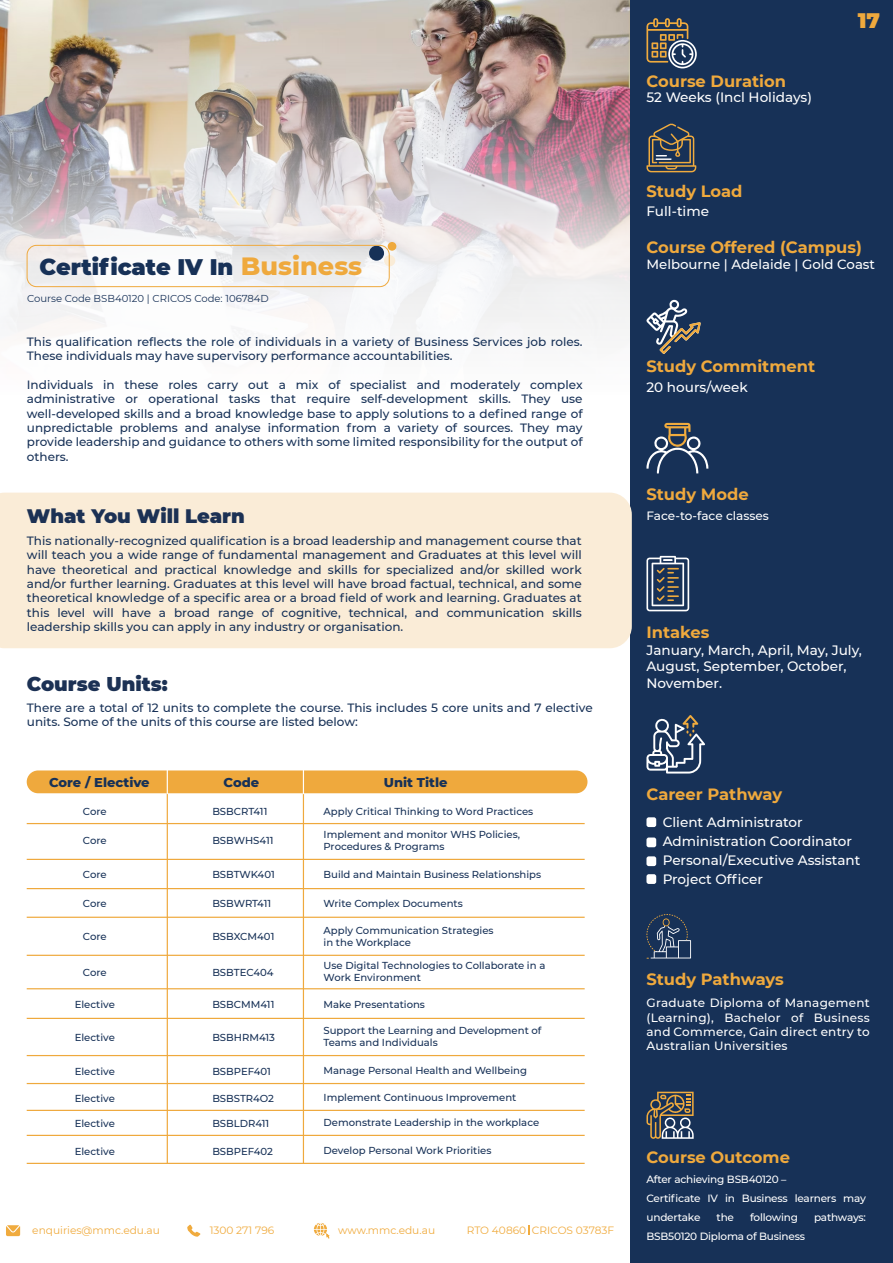
<style>
.page{position:relative;width:893px;height:1263px;background:#fff}
.page>*{position:absolute;margin:0;border:0;box-sizing:border-box;transform-origin:0 0}
.t1{font:900 22.5px "Montserrat";color:#173157}
.t2{font:900 21px "Montserrat";color:#efa93d}
.t3{font:900 19.5px "Montserrat";color:#1c3154}
.t4{font:700 16.35px "Montserrat";color:#efa93d}
.t5{font:500 13.65px/19px "Montserrat";color:#fff}
.t6{font:500 13.35px "Montserrat";color:#fff}
.t7{font:800 13.05px "Montserrat";color:#173157}
.t8{font:500 12px/14.4px "Montserrat";color:#173157}
.t9{font:500 12px/14.4px "Montserrat";letter-spacing:.02em;color:#fff;text-align:justify}
.t10{font:500 12px "Montserrat";color:#fff}
.t11{font:10.65px "Montserrat";color:#f0ab3e}
.t12{font:500 10.5px/19px "Montserrat";letter-spacing:-.02em;color:#fff}
.t13{font:500 10.05px/12.1px "Montserrat";color:#173157}
.t14{font:10.05px "Montserrat";color:#173157}
.s1{font-weight:800;font-size:25.5px;color:#efa93d}
</style>
<div class="page">
<img style="left:0;top:0;width:631px;height:40px">
<img style="left:0;top:40px;width:631px;height:362px">
<div style="left:631px;top:0;width:262px;height:1263px;background:#173157"></div>
<div style="left:369px;top:246px;width:15px;height:15px;background:#173157;border-radius:50%"></div>
<div style="left:388px;top:242px;width:8px;height:9px;background:#efa93d;border-radius:50%"></div>
<div style="left:384px;top:255px;width:11px;height:11px;background:#faecd7;border-radius:50%"></div>
<svg style="left:646px;top:18px;width:51px;height:50px"></svg>
<svg style="left:646px;top:123px;width:50px;height:49px"></svg>
<svg style="left:646px;top:299px;width:55px;height:55px"></svg>
<div style="left:646px;top:817px;width:10px;height:10px;background:#fff;border-radius:2px"></div>
<div style="left:646px;top:837px;width:10px;height:10px;background:#fff;border-radius:2px"></div>
<div style="left:646px;top:856px;width:10px;height:10px;background:#fff;border-radius:2px"></div>
<div style="left:646px;top:874px;width:10px;height:10px;background:#fff;border-radius:2px"></div>
<svg style="left:646px;top:715px;width:59px;height:58px"></svg>
<svg style="left:646px;top:556px;width:43px;height:55px"></svg>
<svg style="left:646px;top:914px;width:45px;height:45px"></svg>
<svg style="left:646px;top:1092px;width:48px;height:47px"></svg>
<svg style="left:646px;top:423px;width:62px;height:50px"></svg>
<div style="left:0;top:493px;width:632px;height:155px;background:#faecd7"></div>
<div style="left:27px;top:770px;width:560px;height:23px;background:#efa93d;border-radius:11px"></div>
<hr style="left:27px;top:823px;width:558px;height:1px;background:#efa93d">
<hr style="left:167px;top:791px;width:1px;height:372px;background:#efa93d">
<hr style="left:303px;top:791px;width:1px;height:372px;background:#efa93d">
<hr style="left:27px;top:859px;width:558px;height:1px;background:#efa93d">
<hr style="left:27px;top:888px;width:558px;height:1px;background:#efa93d">
<hr style="left:27px;top:917px;width:558px;height:1px;background:#efa93d">
<hr style="left:27px;top:955px;width:558px;height:1px;background:#efa93d">
<hr style="left:27px;top:988px;width:558px;height:1px;background:#efa93d">
<hr style="left:27px;top:1018px;width:558px;height:1px;background:#efa93d">
<hr style="left:27px;top:1055px;width:558px;height:1px;background:#efa93d">
<hr style="left:27px;top:1083px;width:558px;height:1px;background:#efa93d">
<hr style="left:27px;top:1110px;width:558px;height:1px;background:#efa93d">
<hr style="left:27px;top:1135px;width:558px;height:1px;background:#efa93d">
<hr style="left:27px;top:1163px;width:558px;height:1px;background:#efa93d">
<svg style="left:167px;top:770px;width:1px;height:24px"></svg>
<svg style="left:303px;top:770px;width:1px;height:24px"></svg>
<div style="left:27px;top:245px;width:363px;height:42px;border:1px solid #efa93d;border-radius:9px"></div>
<svg style="left:314px;top:1223px;width:15px;height:15px"></svg>
<svg style="left:187px;top:1224px;width:13px;height:13px"></svg>
<svg style="left:6px;top:1225px;width:14px;height:11px"></svg>
<h1 class="t1" style="left:40px;top:250px;width:324px">Certificate IV In <span class="s1">Business</span></h1>
<p class="t14" style="left:27px;top:292px;width:243px">Course Code BSB40120 | CRICOS Code: 106784D</p>
<p class="t8" style="left:27px;top:334px;width:557px">This qualification reflects the role of individuals in a variety of Business Services job roles.<br>These individuals may have supervisory performance accountabilities.</p>
<p class="t8" style="left:27px;top:377px;width:557px;text-align:justify">Individuals in these roles carry out a mix of specialist and moderately complex administrative or operational tasks that require self-development skills. They use well-developed skills and a broad knowledge base to apply solutions to a defined range of unpredictable problems and analyse information from a variety of sources. They may provide leadership and guidance to others with some limited responsibility for the output of others.</p>
<h3 class="t4" style="left:646px;top:69px;width:141px">Course Duration</h3>
<p class="t5" style="left:646px;top:87px;width:167px">52 Weeks (Incl Holidays)</p>
<h3 class="t4" style="left:646px;top:179px;width:98px">Study Load</h3>
<p class="t5" style="left:646px;top:201px;width:64px">Full-time</p>
<h2 class="t2" style="left:858px;top:5px;width:24px">17</h2>
<h3 class="t4" style="left:646px;top:236px;width:217px">Course Offered (Campus)</h3>
<p class="t6" style="left:646px;top:255px;width:230px">Melbourne | Adelaide | Gold Coast</p>
<h3 class="t4" style="left:646px;top:354px;width:170px">Study Commitment</h3>
<p class="t5" style="left:646px;top:377px;width:103px">20 hours/week</p>
<h3 class="t4" style="left:646px;top:482px;width:104px">Study Mode</h3>
<h3 class="t3" style="left:27px;top:501px;width:219px">What You Will Learn</h3>
<p class="t10" style="left:646px;top:507px;width:124px">Face-to-face classes</p>
<p class="t8" style="left:27px;top:533px;width:556px;text-align:justify">This nationally-recognized qualification is a broad leadership and management course that will teach you a wide range of fundamental management and Graduates at this level will have theoretical and practical knowledge and skills for specialized and/or skilled work and/or further learning. Graduates at this level will have broad factual, technical, and some theoretical knowledge of a specific area or a broad field of work and learning. Graduates at this level will have a broad range of cognitive, technical, and communication skills leadership skills you can apply in any industry or organisation.</p>
<h3 class="t4" style="left:646px;top:620px;width:65px">Intakes</h3>
<p class="t5" style="left:646px;top:641px;width:217px;line-height:16.4px">January, March, April, May, July,<br>August, September, October,<br>November.</p>
<h3 class="t3" style="left:27px;top:670px;width:142px">Course Units:</h3>
<p class="t8" style="left:27px;top:700px;width:567px">There are a total of 12 units to complete the course. This includes 5 core units and 7 elective units. Some of the units of this course are listed below:</p>
<p class="t7" style="left:49px;top:773px;width:102px">Core / Elective</p>
<p class="t7" style="left:224px;top:773px;width:37px">Code</p>
<p class="t7" style="left:384px;top:773px;width:65px">Unit Title</p>
<p class="t13" style="left:83px;top:805px;width:25px">Core</p>
<p class="t13" style="left:83px;top:833px;width:25px">Core</p>
<p class="t13" style="left:212px;top:805px;width:57px">BSBCRT411</p>
<p class="t13" style="left:324px;top:805px;width:211px">Apply Critical Thinking to Word Practices</p>
<p class="t13" style="left:212px;top:833px;width:63px">BSBWHS411</p>
<p class="t13" style="left:324px;top:827px;width:198px">Implement and monitor WHS Policies,<br>Procedures &amp; Programs</p>
<p class="t13" style="left:83px;top:868px;width:25px">Core</p>
<p class="t13" style="left:212px;top:868px;width:64px">BSBTWK401</p>
<p class="t13" style="left:324px;top:868px;width:219px">Build and Maintain Business Relationships</p>
<p class="t13" style="left:83px;top:897px;width:25px">Core</p>
<p class="t13" style="left:212px;top:897px;width:60px">BSBWRT411</p>
<p class="t13" style="left:324px;top:897px;width:141px">Write Complex Documents</p>
<p class="t13" style="left:83px;top:930px;width:25px">Core</p>
<p class="t13" style="left:212px;top:930px;width:64px">BSBXCM401</p>
<p class="t13" style="left:324px;top:924px;width:172px">Apply Communication Strategies in the Workplace</p>
<p class="t13" style="left:83px;top:966px;width:25px">Core</p>
<p class="t13" style="left:212px;top:966px;width:63px">BSBTEC404</p>
<p class="t13" style="left:324px;top:959px;width:223px">Use Digital Technologies to Collaborate in a<br>Work Environment</p>
<p class="t13" style="left:75px;top:997px;width:42px">Elective</p>
<p class="t13" style="left:75px;top:1031px;width:42px">Elective</p>
<p class="t13" style="left:212px;top:997px;width:64px">BSBCMM411</p>
<p class="t13" style="left:324px;top:997px;width:103px">Make Presentations</p>
<p class="t13" style="left:212px;top:1031px;width:64px">BSBHRM413</p>
<p class="t13" style="left:324px;top:1024px;width:219px">Support the Learning and Development of<br>Teams and Individuals</p>
<p class="t13" style="left:75px;top:1065px;width:42px">Elective</p>
<p class="t13" style="left:212px;top:1065px;width:60px">BSBPEF401</p>
<p class="t13" style="left:324px;top:1064px;width:205px">Manage Personal Health and Wellbeing</p>
<p class="t13" style="left:75px;top:1092px;width:42px">Elective</p>
<p class="t13" style="left:212px;top:1092px;width:63px">BSBSTR4O2</p>
<p class="t13" style="left:324px;top:1091px;width:194px">Implement Continuous Improvement</p>
<p class="t13" style="left:75px;top:1117px;width:42px">Elective</p>
<p class="t13" style="left:212px;top:1117px;width:58px">BSBLDR411</p>
<p class="t13" style="left:324px;top:1116px;width:217px">Demonstrate Leadership in the workplace</p>
<p class="t13" style="left:75px;top:1145px;width:42px">Elective</p>
<p class="t13" style="left:212px;top:1145px;width:62px">BSBPEF402</p>
<p class="t13" style="left:324px;top:1144px;width:169px">Develop Personal Work Priorities</p>
<p class="t11" style="left:32px;top:1223px;width:129px">enquiries@mmc.edu.au</p>
<p class="t11" style="left:210px;top:1223px;width:66px">1300 271 796</p>
<p class="t11" style="left:338px;top:1223px;width:98px">www.mmc.edu.au</p>
<p class="t11" style="left:467px;top:1223px;width:149px">RTO 40860 CRICOS 03783F</p>
<h3 class="t4" style="left:646px;top:782px;width:137px">Career Pathway</h3>
<p class="t5" style="left:663px;top:812px;width:199px">Client Administrator<br>Administration Coordinator<br>Personal/Executive Assistant<br>Project Officer</p>
<h3 class="t4" style="left:646px;top:968px;width:139px">Study Pathways</h3>
<p class="t9" style="left:646px;top:995px;width:225px">Graduate Diploma of Management (Learning), Bachelor of Business and Commerce, Gain direct entry to Australian Universities</p>
<h3 class="t4" style="left:646px;top:1145px;width:145px">Course Outcome</h3>
<p class="t12" style="left:646px;top:1169px;width:221px">After achieving BSB40120 –<br>Certificate IV in Business learners may undertake</p>
<p class="t12" style="left:716px;top:1207px;width:19px">the</p>
<p class="t12" style="left:750px;top:1207px;width:49px">following</p>
<p class="t12" style="left:814px;top:1207px;width:53px">pathways:</p>
<p class="t12" style="left:646px;top:1226px;width:160px">BSB50120 Diploma of Business</p>
</div>
